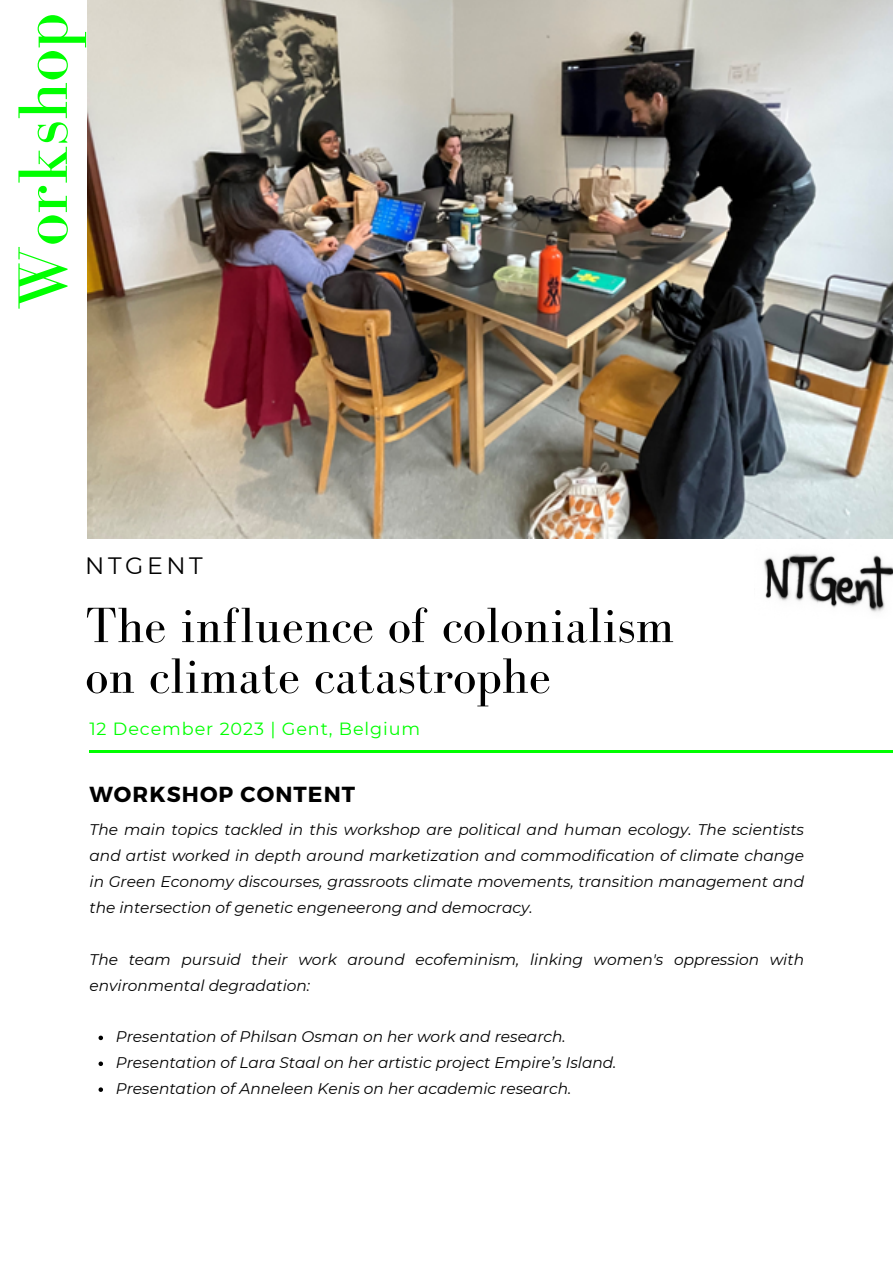
<style>
.page{position:relative;width:893px;height:1264px;background:#fff}
.page>*{position:absolute;margin:0;border:0;box-sizing:border-box;transform-origin:0 0}
.t1{font:72px "Bodoni FLF";color:#0f0}
.t2{font:51px/50.7px "Bodoni FLF";color:#000}
.t3{font:23.7px "Montserrat";letter-spacing:.15em;color:#000}
.t4{font:700 21.75px "Montserrat";letter-spacing:.05em;color:#000}
.t5{font:17.7px "Montserrat";letter-spacing:.05em;color:#0f0}
.t6{font:italic 15.45px/25.8px "Montserrat";color:#000;text-align:justify}
</style>
<div class="page">
<hr style="left:89px;top:750px;width:803px;height:3px;background:#0f0">
<img style="left:754px;top:538px;width:138px;height:74px">
<img style="left:87px;top:0;width:805px;height:538px">
<svg style="left:98px;top:1035px;width:5px;height:5px"></svg>
<svg style="left:98px;top:1061px;width:5px;height:5px"></svg>
<svg style="left:98px;top:1087px;width:5px;height:4px"></svg>
<p class="t1" style="left:4px;top:310px;width:299px;rotate:-90deg">Workshop</p>
<p class="t3" style="left:85px;top:551px;width:119px">NTGENT</p>
<p class="t2" style="left:85px;top:599px;width:590px">The influence of colonialism on climate catastrophe</p>
<h4 class="t5" style="left:89px;top:717px;width:332px">12 December 2023 | Gent, Belgium</h4>
<p class="t4" style="left:89px;top:779px;width:267px">WORKSHOP CONTENT</p>
<h2 class="t6" style="left:89px;top:816px;width:716px">The main topics tackled in this workshop are political and human ecology. The scientists and artist worked in depth around marketization and commodification of climate change in Green Economy discourses, grassroots climate movements, transition management and the intersection of genetic engeneerong and democracy.</h2>
<h5 class="t6" style="left:89px;top:946px;width:716px">The team pursuid their work around ecofeminism, linking women's oppression with environmental degradation:</h5>
<h3 class="t6" style="left:116px;top:1023px;width:451px">Presentation of Philsan Osman on her work and research.</h3>
<p class="t6" style="left:116px;top:1049px;width:502px">Presentation of Lara Staal on her artistic project Empire’s Island.</p>
<p class="t6" style="left:116px;top:1075px;width:457px">Presentation of Anneleen Kenis on her academic research.</p>
</div>
